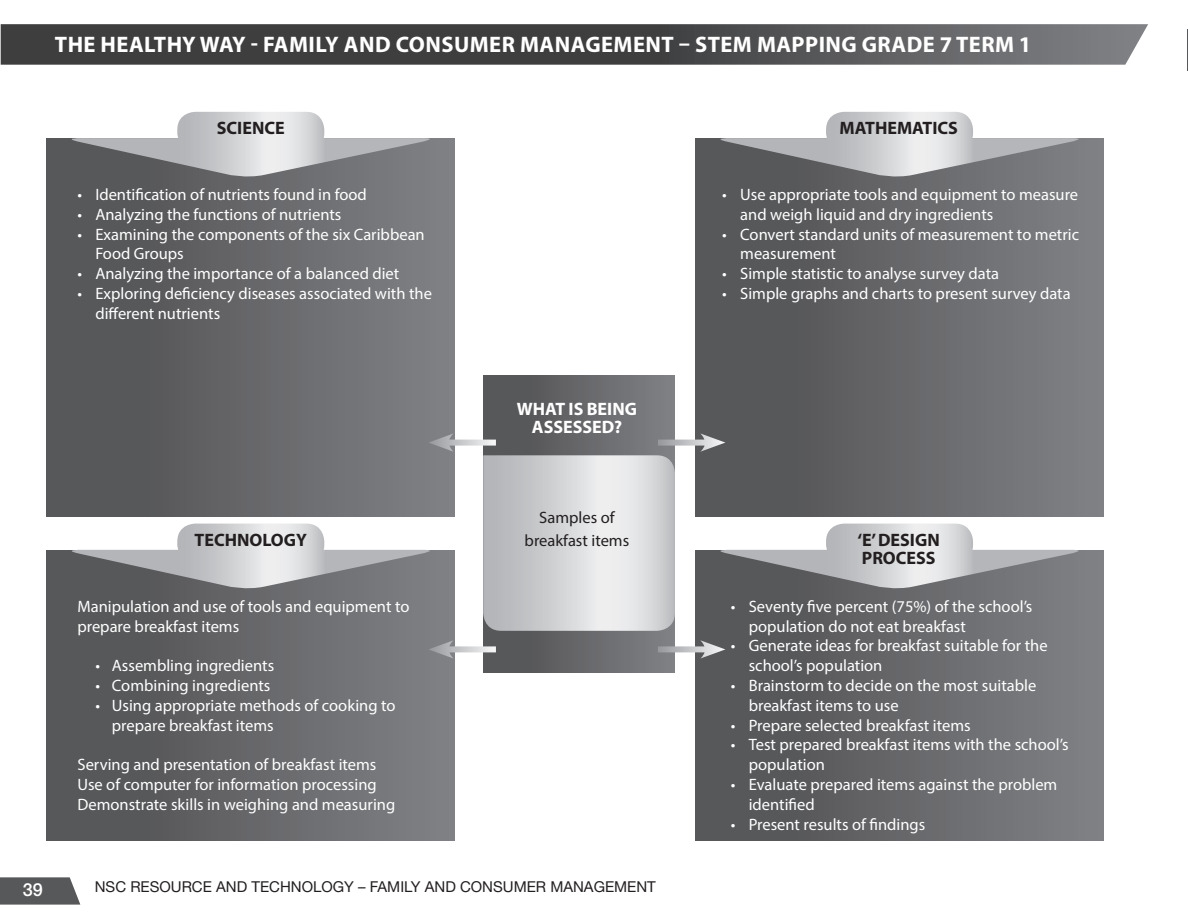
<style>
.page{position:relative;width:1188px;height:918px;background:#fff}
.page>*{position:absolute;margin:0;border:0;box-sizing:border-box;transform-origin:0 0}
.Subheader_1{font:700 22.5px "Myriad Pro";letter-spacing:.02em;color:#fff}
.t1{font:700 18px "Myriad Pro";color:#231f20}
.t2{font:700 18px/18.6px "Myriad Pro";color:#fff;text-align:center}
.t3{font:500 18px "Helvetica Neue LT Std";color:#fff}
.t4{font:16.5px/19.8px "Myriad Pro";color:#fff}
.t5{font:16.5px "Myriad Pro";color:#231f20}
.t6{font:15px "Helvetica Neue LT Std";color:#231f20}
</style>
<div class="page">
<svg style="left:0;top:877px;width:80px;height:28px;background:#656668"></svg>
<div style="left:47px;top:139px;width:408px;height:378px;background:linear-gradient(to right,#505052,#7e7f83)"></div>
<div style="left:47px;top:551px;width:408px;height:290px;background:linear-gradient(to right,#505052,#7e7f83)"></div>
<div style="left:696px;top:139px;width:407px;height:378px;background:linear-gradient(to right,#505052,#7e7f83)"></div>
<div style="left:696px;top:551px;width:407px;height:290px;background:linear-gradient(to right,#505052,#7e7f83)"></div>
<svg style="left:1px;top:24px;width:1147px;height:41px;background:#505052"></svg>
<div style="left:483px;top:375px;width:192px;height:297px;background:linear-gradient(to right,#505053,#7e7f82)"></div>
<svg style="left:483px;top:455px;width:192px;height:176px;background:#d0d1d4"></svg>
<svg style="left:62px;top:112px;width:378px;height:67px"></svg>
<svg style="left:62px;top:524px;width:378px;height:66px"></svg>
<svg style="left:711px;top:112px;width:378px;height:67px"></svg>
<svg style="left:711px;top:524px;width:378px;height:66px"></svg>
<svg style="left:454px;top:440px;width:42px;height:6px"></svg>
<svg style="left:428px;top:433px;width:26px;height:19px"></svg>
<svg style="left:658px;top:440px;width:42px;height:6px"></svg>
<svg style="left:700px;top:433px;width:25px;height:19px"></svg>
<svg style="left:658px;top:646px;width:42px;height:6px"></svg>
<svg style="left:700px;top:640px;width:25px;height:19px"></svg>
<svg style="left:454px;top:646px;width:42px;height:6px"></svg>
<svg style="left:428px;top:640px;width:26px;height:19px"></svg>
<hr style="left:1187px;top:30px;width:1px;height:40px;background:#57585a">
<p class="Subheader_1" style="left:55px;top:30px;width:978px">THE HEALTHY WAY - FAMILY AND CONSUMER MANAGEMENT – STEM MAPPING GRADE 7 TERM 1</p>
<p class="t1" style="left:217px;top:116px;width:69px">SCIENCE</p>
<p class="t4" style="left:77px;top:184px;width:291px">• Identification of nutrients found in food</p>
<p class="t4" style="left:77px;top:204px;width:266px">• Analyzing the functions of nutrients</p>
<p class="t4" style="left:95px;top:224px;width:331px;text-indent:-18px">• Examining the components of the six Caribbean<br>Food Groups</p>
<p class="t4" style="left:77px;top:264px;width:323px">• Analyzing the importance of a balanced diet</p>
<p class="t4" style="left:95px;top:283px;width:338px;text-indent:-18px">• Exploring deficiency diseases associated with the different nutrients</p>
<p class="t1" style="left:195px;top:528px;width:114px">TECHNOLOGY</p>
<p class="t4" style="left:77px;top:596px;width:334px">Manipulation and use of tools and equipment to prepare breakfast items</p>
<p class="t4" style="left:95px;top:655px;width:180px">• Assembling ingredients</p>
<p class="t4" style="left:95px;top:675px;width:177px">• Combining ingredients</p>
<p class="t4" style="left:112px;top:695px;width:285px;text-indent:-16px">• Using appropriate methods of cooking to prepare breakfast items</p>
<p class="t4" style="left:77px;top:754px;width:301px">Serving and presentation of breakfast items</p>
<p class="t4" style="left:77px;top:774px;width:301px">Use of computer for information processing</p>
<p class="t4" style="left:77px;top:794px;width:319px">Demonstrate skills in weighing and measuring</p>
<p class="t2" style="left:517px;top:399px;width:122px">WHAT IS BEING<br>ASSESSED?</p>
<p class="t5" style="left:539px;top:507px;width:77px">Samples of</p>
<p class="t5" style="left:525px;top:530px;width:106px">breakfast items</p>
<p class="t3" style="left:23px;top:879px;width:22px">39</p>
<p class="t6" style="left:95px;top:878px;width:563px">NSC RESOURCE AND TECHNOLOGY – FAMILY AND CONSUMER MANAGEMENT</p>
<p class="t1" style="left:840px;top:116px;width:120px">MATHEMATICS</p>
<p class="t4" style="left:740px;top:184px;width:339px;text-indent:-18px">• Use appropriate tools and equipment to measure and weigh liquid and dry ingredients</p>
<p class="t4" style="left:740px;top:224px;width:340px;text-indent:-18px">• Convert standard units of measurement to metric measurement</p>
<p class="t4" style="left:722px;top:264px;width:278px">• Simple statistic to analyse survey data</p>
<p class="t4" style="left:722px;top:283px;width:350px">• Simple graphs and charts to present survey data</p>
<p class="t1" style="left:858px;top:528px;width:84px">‘E’ DESIGN</p>
<p class="t1" style="left:862px;top:546px;width:75px">PROCESS</p>
<p class="t4" style="left:749px;top:596px;width:285px;text-indent:-18px">• Seventy five percent (75%) of the school’s population do not eat breakfast</p>
<p class="t4" style="left:749px;top:636px;width:300px;text-indent:-18px">• Generate ideas for breakfast suitable for the school’s population</p>
<p class="t4" style="left:749px;top:675px;width:289px;text-indent:-18px">• Brainstorm to decide on the most suitable breakfast items to use</p>
<p class="t4" style="left:731px;top:715px;width:241px">• Prepare selected breakfast items</p>
<p class="t4" style="left:749px;top:735px;width:321px;text-indent:-18px">• Test prepared breakfast items with the school’s population</p>
<p class="t4" style="left:749px;top:774px;width:310px;text-indent:-18px">• Evaluate prepared items against the problem identified</p>
<p class="t4" style="left:731px;top:814px;width:196px">• Present results of findings</p>
</div>
